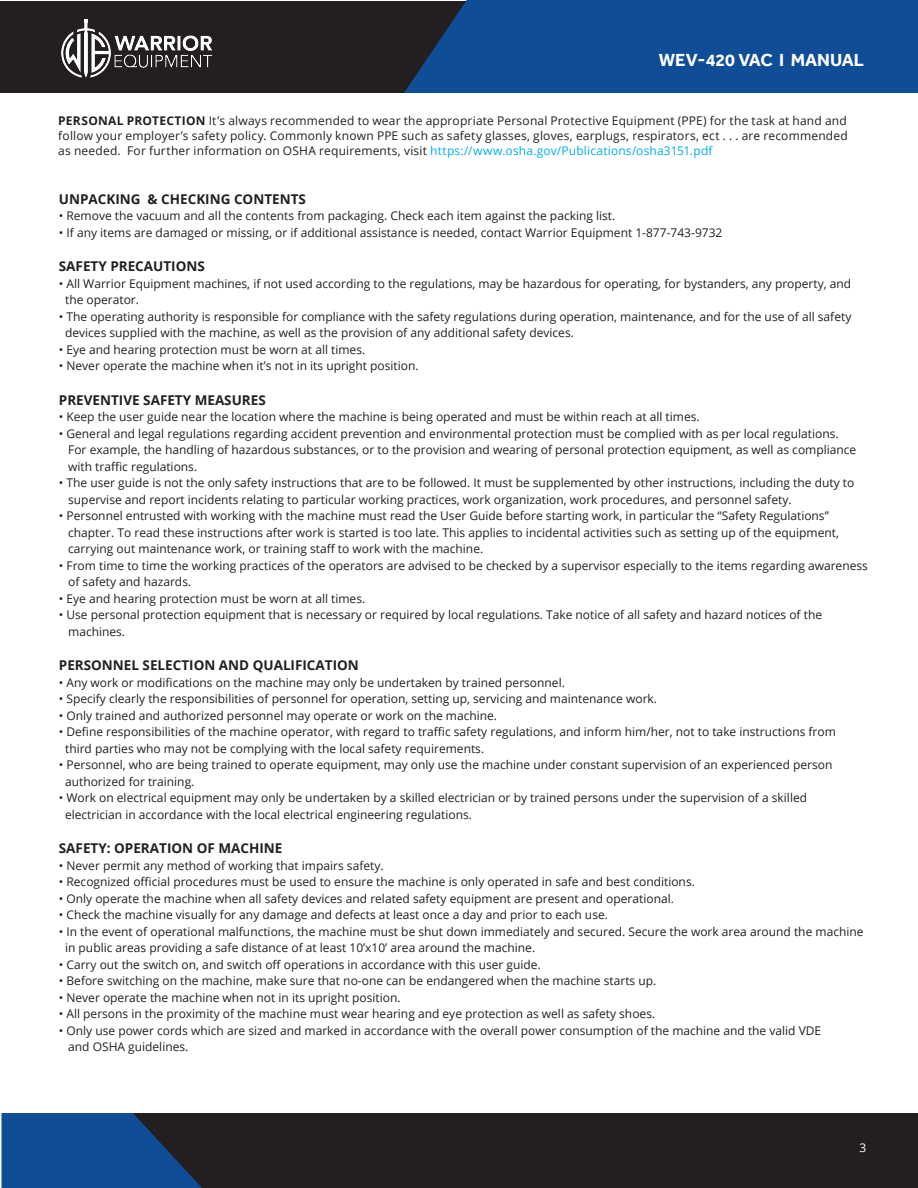
<style>
.page{position:relative;width:918px;height:1188px;background:#fff}
.page>*{position:absolute;margin:0;border:0;box-sizing:border-box;transform-origin:0 0}
.Category_1_no_TOC{font:700 18px "Effra";color:#fff}
.t1{font:700 13.5px "Open Sans";color:#231f20}
.t2{font:12px/16.5px "Open Sans";color:#231f20}
.t3{font:12px "Open Sans";color:#fff}
.s1{font-weight:700}
.s2{color:#00aeef}
</style>
<div class="page">
<div style="left:0;top:1px;width:914px;height:92px;background:#231f20"></div>
<div style="left:404px;top:0;width:514px;height:93px;background:#0f4d96"></div>
<img style="left:61px;top:19px;width:152px;height:59px">
<div style="left:1px;top:1113px;width:132px;height:75px;background:#0f4d96"></div>
<div style="left:133px;top:1113px;width:785px;height:75px;background:#231f20"></div>
<p class="Category_1_no_TOC" style="left:659px;top:50px;width:207px">WEV-420 VAC I MANUAL</p>
<p class="t2" style="left:58px;top:113px;width:791px;line-height:15px;text-align:justify"><span class="s1">PERSONAL PROTECTION</span> It’s always recommended to wear the appropriate Personal Protective Equipment (PPE) for the task at hand and follow your employer’s safety policy. Commonly known PPE such as safety glasses, gloves, earplugs, respirators, ect . . . are recommended as needed. For further information on OSHA requirements, visit <span class="s2">https://www.osha.gov/Publications/osha3151.pdf</span></p>
<p class="t1" style="left:59px;top:189px;width:249px">UNPACKING &amp; CHECKING CONTENTS</p>
<p class="t2" style="left:59px;top:207px;width:558px">• Remove the vacuum and all the contents from packaging. Check each item against the packing list.</p>
<p class="t2" style="left:59px;top:224px;width:665px">• If any items are damaged or missing, or if additional assistance is needed, contact Warrior Equipment 1-877-743-9732</p>
<p class="t1" style="left:59px;top:257px;width:147px">SAFETY PRECAUTIONS</p>
<p class="t2" style="left:65px;top:275px;width:788px;text-indent:-6px">• All Warrior Equipment machines, if not used according to the regulations, may be hazardous for operating, for bystanders, any property, and the operator.</p>
<p class="t2" style="left:65px;top:308px;width:788px;text-indent:-6px">• The operating authority is responsible for compliance with the safety regulations during operation, maintenance, and for the use of all safety devices supplied with the machine, as well as the provision of any additional safety devices.</p>
<p class="t2" style="left:59px;top:341px;width:308px">• Eye and hearing protection must be worn at all times.</p>
<p class="t2" style="left:59px;top:357px;width:361px">• Never operate the machine when it’s not in its upright position.</p>
<p class="t1" style="left:59px;top:390px;width:209px">PREVENTIVE SAFETY MEASURES</p>
<p class="t2" style="left:59px;top:408px;width:642px">• Keep the user guide near the location where the machine is being operated and must be within reach at all times.</p>
<p class="t2" style="left:68px;top:425px;width:790px;text-indent:-9px">• General and legal regulations regarding accident prevention and environmental protection must be complied with as per local regulations.<br>For example, the handling of hazardous substances, or to the provision and wearing of personal protection equipment, as well as compliance with traffic regulations.</p>
<p class="t2" style="left:68px;top:474px;width:788px;text-indent:-9px">• The user guide is not the only safety instructions that are to be followed. It must be supplemented by other instructions, including the duty to supervise and report incidents relating to particular working practices, work organization, work procedures, and personnel safety.</p>
<p class="t2" style="left:68px;top:507px;width:772px;text-indent:-9px">• Personnel entrusted with working with the machine must read the User Guide before starting work, in particular the “Safety Regulations” chapter. To read these instructions after work is started is too late. This applies to incidental activities such as setting up of the equipment, carrying out maintenance work, or training staff to work with the machine.</p>
<p class="t2" style="left:68px;top:557px;width:801px;text-indent:-9px">• From time to time the working practices of the operators are advised to be checked by a supervisor especially to the items regarding awareness of safety and hazards.</p>
<p class="t2" style="left:59px;top:590px;width:308px">• Eye and hearing protection must be worn at all times.</p>
<p class="t2" style="left:68px;top:606px;width:755px;text-indent:-9px">• Use personal protection equipment that is necessary or required by local regulations. Take notice of all safety and hazard notices of the machines.</p>
<p class="t1" style="left:59px;top:656px;width:302px">PERSONNEL SELECTION AND QUALIFICATION</p>
<p class="t2" style="left:59px;top:674px;width:508px">• Any work or modifications on the machine may only be undertaken by trained personnel.</p>
<p class="t2" style="left:59px;top:690px;width:600px">• Specify clearly the responsibilities of personnel for operation, setting up, servicing and maintenance work.</p>
<p class="t2" style="left:59px;top:707px;width:440px">• Only trained and authorized personnel may operate or work on the machine.</p>
<p class="t2" style="left:65px;top:723px;width:772px;text-indent:-6px">• Define responsibilities of the machine operator, with regard to traffic safety regulations, and inform him/her, not to take instructions from third parties who may not be complying with the local safety requirements.</p>
<p class="t2" style="left:65px;top:756px;width:769px;text-indent:-6px">• Personnel, who are being trained to operate equipment, may only use the machine under constant supervision of an experienced person authorized for training.</p>
<p class="t2" style="left:65px;top:789px;width:744px;text-indent:-6px">• Work on electrical equipment may only be undertaken by a skilled electrician or by trained persons under the supervision of a skilled electrician in accordance with the local electrical engineering regulations.</p>
<p class="t1" style="left:59px;top:839px;width:225px">SAFETY: OPERATION OF MACHINE</p>
<p class="t2" style="left:59px;top:857px;width:326px">• Never permit any method of working that impairs safety.</p>
<p class="t2" style="left:59px;top:873px;width:638px">• Recognized official procedures must be used to ensure the machine is only operated in safe and best conditions.</p>
<p class="t2" style="left:59px;top:890px;width:617px">• Only operate the machine when all safety devices and related safety equipment are present and operational.</p>
<p class="t2" style="left:59px;top:906px;width:551px">• Check the machine visually for any damage and defects at least once a day and prior to each use.</p>
<p class="t2" style="left:65px;top:923px;width:800px;text-indent:-6px">• In the event of operational malfunctions, the machine must be shut down immediately and secured. Secure the work area around the machine in public areas providing a safe distance of at least 10’x10’ area around the machine.</p>
<p class="t2" style="left:59px;top:956px;width:484px">• Carry out the switch on, and switch off operations in accordance with this user guide.</p>
<p class="t2" style="left:59px;top:972px;width:599px">• Before switching on the machine, make sure that no-one can be endangered when the machine starts up.</p>
<p class="t2" style="left:59px;top:989px;width:343px">• Never operate the machine when not in its upright position.</p>
<p class="t2" style="left:59px;top:1005px;width:598px">• All persons in the proximity of the machine must wear hearing and eye protection as well as safety shoes.</p>
<p class="t2" style="left:68px;top:1022px;width:755px;text-indent:-9px">• Only use power cords which are sized and marked in accordance with the overall power consumption of the machine and the valid VDE and OSHA guidelines.</p>
<p class="t3" style="left:860px;top:1140px;width:8px">3</p>
</div>
